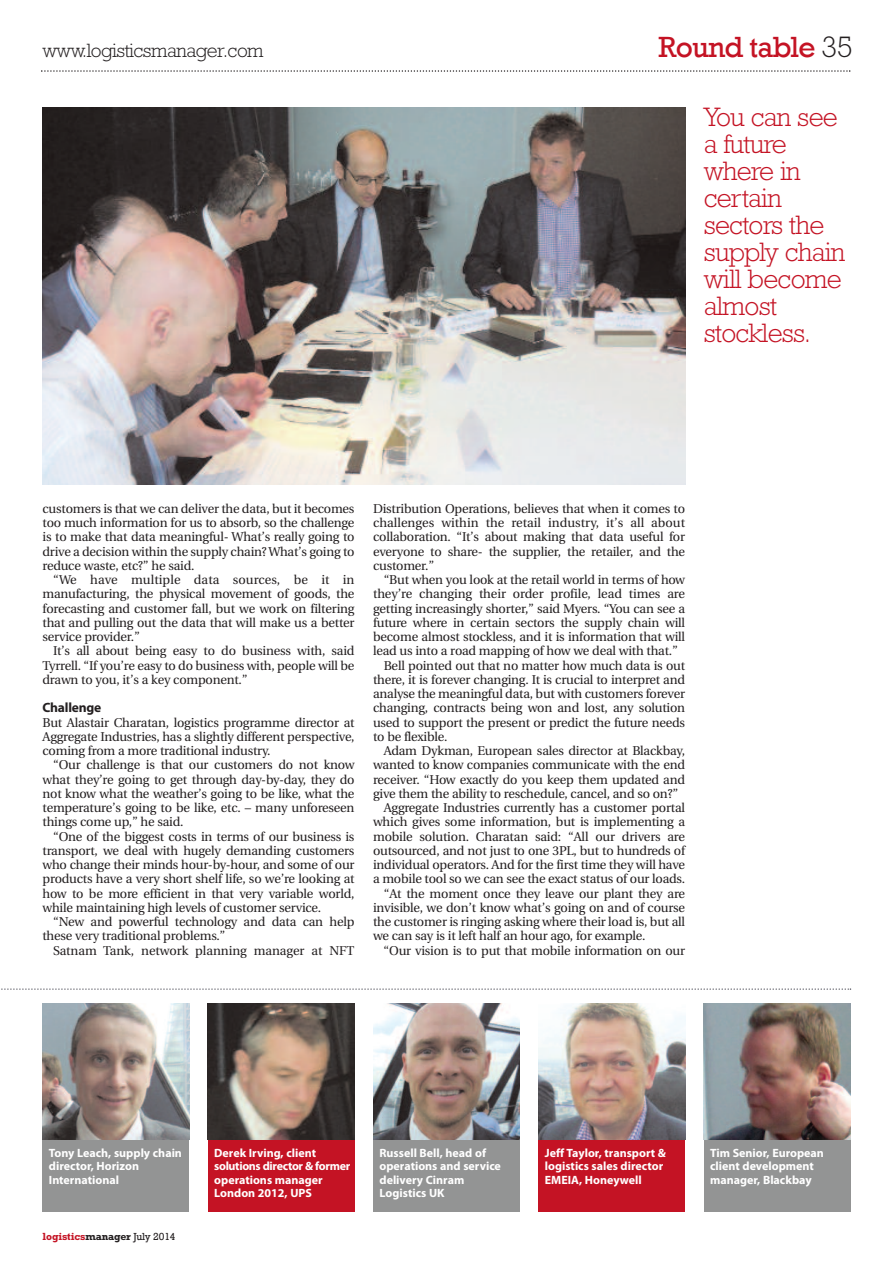
<style>
.page{position:relative;width:893px;height:1263px;background:#fff}
.page>*{position:absolute;margin:0;border:0;box-sizing:border-box;transform-origin:0 0}
.t1{font:30px "Rockwell";letter-spacing:-.025em;color:#c41324}
.t2{font:300 27px/27px "Rockwell";letter-spacing:-.03em;color:#c41324}
.t3{font:300 19.5px "Rockwell";letter-spacing:-.03em;color:#231f20}
.t4{font:700 13.5px "Myriad Pro";letter-spacing:-.015em;color:#231f20}
.t5{font:12.75px/14.2px "Utopia";letter-spacing:-.015em;color:#231f20;text-align:justify}
.t6{font:700 12px/13.5px "Myriad Pro";color:#fff}
.t7{font:700 10.5px "Rockwell";letter-spacing:-.01em;color:#c41324}
.s1{font-weight:300;color:#231f20}
.s2{color:#231f20}
.s3{font-weight:400;color:#231f20}
</style>
<div class="page">
<img style="left:538px;top:1003px;width:147px;height:137px">
<div style="left:538px;top:1140px;width:147px;height:71px;background:#c41324"></div>
<img style="left:704px;top:1003px;width:146px;height:137px">
<div style="left:704px;top:1140px;width:146px;height:71px;background:#939494"></div>
<img style="left:43px;top:1003px;width:146px;height:137px">
<div style="left:43px;top:1140px;width:146px;height:71px;background:#939494"></div>
<img style="left:208px;top:1003px;width:147px;height:137px">
<div style="left:208px;top:1140px;width:147px;height:71px;background:#c41324"></div>
<img style="left:373px;top:1003px;width:147px;height:137px">
<div style="left:373px;top:1140px;width:147px;height:71px;background:#939494"></div>
<svg style="left:1px;top:988px;width:850px;height:2px"></svg>
<svg style="left:41px;top:70px;width:809px;height:2px"></svg>
<img style="left:43px;top:107px;width:642px;height:378px">
<h3 class="t3" style="left:43px;top:44px;width:223px">www.logisticsmanager.com</h3>
<h1 class="t1" style="left:658px;top:28px;width:196px">Round table <span class="s1">35</span></h1>
<h2 class="t2" style="left:704px;top:106px;width:143px">You can see a future where in certain sectors the supply chain will become almost stockless.</h2>
<p class="t5" style="left:43px;top:502px;width:314px">customers is that we can deliver the data, but it becomes too much information for us to absorb, so the challenge is to make that data meaningful- What’s really going to drive a decision within the supply chain?What’s going to reduce waste, etc?” he said.</p>
<p class="t5" style="left:43px;top:574px;width:313px;text-indent:11px">“We have multiple data sources, be it in manufacturing, the physical movement of goods, the forecasting and customer fall, but we work on filtering that and pulling out the data that will make us a better service provider.”</p>
<p class="t5" style="left:43px;top:645px;width:313px;text-indent:11px">It’s all about being easy to do business with, said Tyrrell. “If you’re easy to do business with, people will be drawn to you, it’s a key component.”</p>
<p class="t4" style="left:43px;top:703px;width:60px">Challenge</p>
<p class="t5" style="left:43px;top:716px;width:314px">But Alastair Charatan, logistics programme director at Aggregate Industries, has a slightly different perspective, coming from a more traditional industry.</p>
<p class="t5" style="left:43px;top:759px;width:313px;text-indent:11px">“Our challenge is that our customers do not know what they’re going to get through day-by-day, they do not know what the weather’s going to be like, what the temperature’s going to be like, etc. – many unforeseen things come up,” he said.</p>
<p class="t5" style="left:43px;top:830px;width:314px;text-indent:11px">“One of the biggest costs in terms of our business is transport, we deal with hugely demanding customers who change their minds hour-by-hour, and some of our products have a very short shelf life, so we’re looking at how to be more efficient in that very variable world, while maintaining high levels of customer service.</p>
<p class="t5" style="left:42px;top:916px;width:313px;text-indent:11px">“New and powerful technology and data can help these very traditional problems.”</p>
<p class="t5" style="left:53px;top:944px;width:303px">Satnam Tank, network planning manager at NFT</p>
<p class="t5" style="left:373px;top:502px;width:314px">Distribution Operations, believes that when it comes to challenges within the retail industry, it’s all about collaboration. “It’s about making that data useful for everyone to share- the supplier, the retailer, and the customer.”</p>
<p class="t5" style="left:384px;top:574px;width:303px">“But when you look at the retail world in terms of how</p>
<p class="t5" style="left:373px;top:588px;width:313px">they’re changing their order profile, lead times are</p>
<p class="t5" style="left:373px;top:602px;width:314px">getting increasingly shorter,” said Myers. “You can see a</p>
<p class="t5" style="left:373px;top:616px;width:313px">future where in certain sectors the supply chain will</p>
<p class="t5" style="left:373px;top:631px;width:313px">become almost stockless, and it is information that will</p>
<p class="t5" style="left:373px;top:645px;width:306px">lead us into a road mapping of how we deal with that.”</p>
<p class="t5" style="left:384px;top:659px;width:303px">Bell pointed out that no matter how much data is out</p>
<p class="t5" style="left:373px;top:673px;width:313px">there, it is forever changing. It is crucial to interpret and</p>
<p class="t5" style="left:373px;top:688px;width:313px">analyse the meaningful data, but with customers forever</p>
<p class="t5" style="left:373px;top:702px;width:313px">changing, contracts being won and lost, any solution</p>
<p class="t5" style="left:373px;top:716px;width:313px">used to support the present or predict the future needs</p>
<p class="t5" style="left:373px;top:730px;width:76px">to be flexible.</p>
<p class="t5" style="left:384px;top:745px;width:303px">Adam Dykman, European sales director at Blackbay,</p>
<p class="t5" style="left:373px;top:759px;width:313px">wanted to know companies communicate with the end</p>
<p class="t5" style="left:373px;top:773px;width:313px">receiver. “How exactly do you keep them updated and</p>
<p class="t5" style="left:373px;top:787px;width:307px">give them the ability to reschedule, cancel, and so on?”</p>
<p class="t5" style="left:384px;top:802px;width:303px">Aggregate Industries currently has a customer portal</p>
<p class="t5" style="left:373px;top:816px;width:314px">which gives some information, but is implementing a</p>
<p class="t5" style="left:373px;top:830px;width:313px">mobile solution. Charatan said: “All our drivers are</p>
<p class="t5" style="left:373px;top:844px;width:313px">outsourced, and not just to one 3PL, but to hundreds of</p>
<p class="t5" style="left:373px;top:859px;width:313px">individual operators. And for the first time they will have</p>
<p class="t5" style="left:373px;top:873px;width:314px">a mobile tool so we can see the exact status of our loads.</p>
<p class="t5" style="left:384px;top:887px;width:303px">“At the moment once they leave our plant they are</p>
<p class="t5" style="left:373px;top:901px;width:313px">invisible, we don’t know what’s going on and of course</p>
<p class="t5" style="left:373px;top:916px;width:313px">the customer is ringing asking where their load is, but all</p>
<p class="t5" style="left:373px;top:930px;width:274px">we can say is it left half an hour ago, for example.</p>
<p class="t5" style="left:384px;top:944px;width:303px">“Our vision is to put that mobile information on our</p>
<p class="t6" style="left:49px;top:1147px;width:135px">Tony Leach, supply chain director, Horizon<br>International</p>
<p class="t6" style="left:214px;top:1147px;width:138px">Derek Irving, client solutions director &amp; former operations manager<br>London 2012, UPS</p>
<p class="t6" style="left:379px;top:1147px;width:123px">Russell Bell, head of operations and service delivery Cinram<br>Logistics UK</p>
<p class="t7" style="left:43px;top:1232px;width:135px">logistics<span class="s2">manager</span> <span class="s3">July 2014</span></p>
<p class="t6" style="left:545px;top:1147px;width:123px">Jeff Taylor, transport &amp; logistics sales director<br>EMEIA, Honeywell</p>
<p class="t6" style="left:710px;top:1147px;width:115px">Tim Senior, European client development manager, Blackbay</p>
</div>
